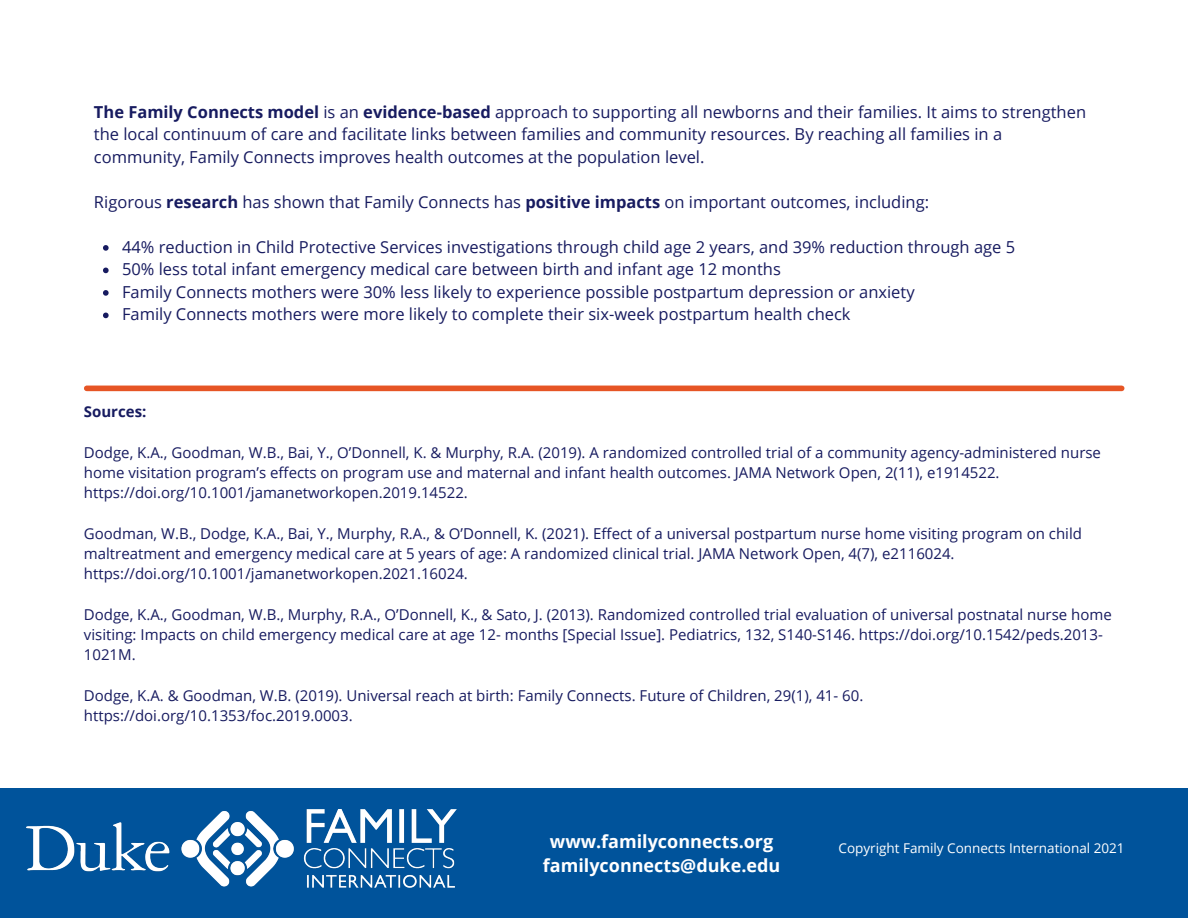
<style>
.page{position:relative;width:1188px;height:918px;background:#fff}
.page>*{position:absolute;margin:0;border:0;box-sizing:border-box;transform-origin:0 0}
.t1{font:700 18px "Open Sans";color:#fff}
.t2{font:16.5px/22.5px "Open Sans";color:#171b60}
.t3{font:15px/20.2px "Open Sans";color:#171b60}
.t4{font:700 15px "Open Sans";color:#171b60}
.t5{font:13.5px "Open Sans";color:#fff}
.s1{font-weight:700}
</style>
<div class="page">
<div style="left:0;top:789px;width:1188px;height:129px;background:#00539b"></div>
<img style="left:27px;top:809px;width:429px;height:79px">
<svg style="left:103px;top:245px;width:6px;height:6px"></svg>
<svg style="left:103px;top:268px;width:6px;height:5px"></svg>
<svg style="left:103px;top:290px;width:6px;height:6px"></svg>
<svg style="left:103px;top:313px;width:6px;height:5px"></svg>
<div style="left:87px;top:386px;width:1035px;height:5px;background:#e65525"></div>
<p class="t2" style="left:94px;top:100px;width:994px"><span class="s1">The Family Connects model</span> is an <span class="s1">evidence-based</span> approach to supporting all newborns and their families. It aims to strengthen the local continuum of care and facilitate links between families and community resources. By reaching all families in a community, Family Connects improves health outcomes at the population level.</p>
<p class="t2" style="left:94px;top:190px;width:837px">Rigorous <span class="s1">research</span> has shown that Family Connects has <span class="s1">positive impacts</span> on important outcomes, including:</p>
<p class="t2" style="left:122px;top:235px;width:895px">44% reduction in Child Protective Services investigations through child age 2 years, and 39% reduction through age 5</p>
<p class="t2" style="left:122px;top:258px;width:660px">50% less total infant emergency medical care between birth and infant age 12 months</p>
<p class="t2" style="left:122px;top:280px;width:794px">Family Connects mothers were 30% less likely to experience possible postpartum depression or anxiety</p>
<p class="t2" style="left:122px;top:303px;width:730px">Family Connects mothers were more likely to complete their six-week postpartum health check</p>
<p class="t4" style="left:84px;top:401px;width:64px">Sources:</p>
<p class="t3" style="left:84px;top:442px;width:1019px">Dodge, K.A., Goodman, W.B., Bai, Y., O’Donnell, K. &amp; Murphy, R.A. (2019). A randomized controlled trial of a community agency-administered nurse home visitation program’s effects on program use and maternal and infant health outcomes. JAMA Network Open, 2(11), e1914522. https://doi.org/10.1001/jamanetworkopen.2019.14522.</p>
<p class="t3" style="left:84px;top:523px;width:1000px">Goodman, W.B., Dodge, K.A., Bai, Y., Murphy, R.A., &amp; O’Donnell, K. (2021). Effect of a universal postpartum nurse home visiting program on child maltreatment and emergency medical care at 5 years of age: A randomized clinical trial. JAMA Network Open, 4(7), e2116024. https://doi.org/10.1001/jamanetworkopen.2021.16024.</p>
<p class="t3" style="left:84px;top:604px;width:1029px">Dodge, K.A., Goodman, W.B., Murphy, R.A., O’Donnell, K., &amp; Sato, J. (2013). Randomized controlled trial evaluation of universal postnatal nurse home visiting: Impacts on child emergency medical care at age 12- months [Special Issue]. Pediatrics, 132, S140-S146. https://doi.org/10.1542/peds.2013-<br>1021M.</p>
<p class="t3" style="left:84px;top:685px;width:781px">Dodge, K.A. &amp; Goodman, W.B. (2019). Universal reach at birth: Family Connects. Future of Children, 29(1), 41- 60. https://doi.org/10.1353/foc.2019.0003.</p>
<p class="t1" style="left:550px;top:828px;width:225px">www.familyconnects.org</p>
<p class="t1" style="left:543px;top:853px;width:239px">familyconnects@duke.edu</p>
<p class="t5" style="left:839px;top:839px;width:288px">Copyright Family Connects International 2021</p>
</div>
